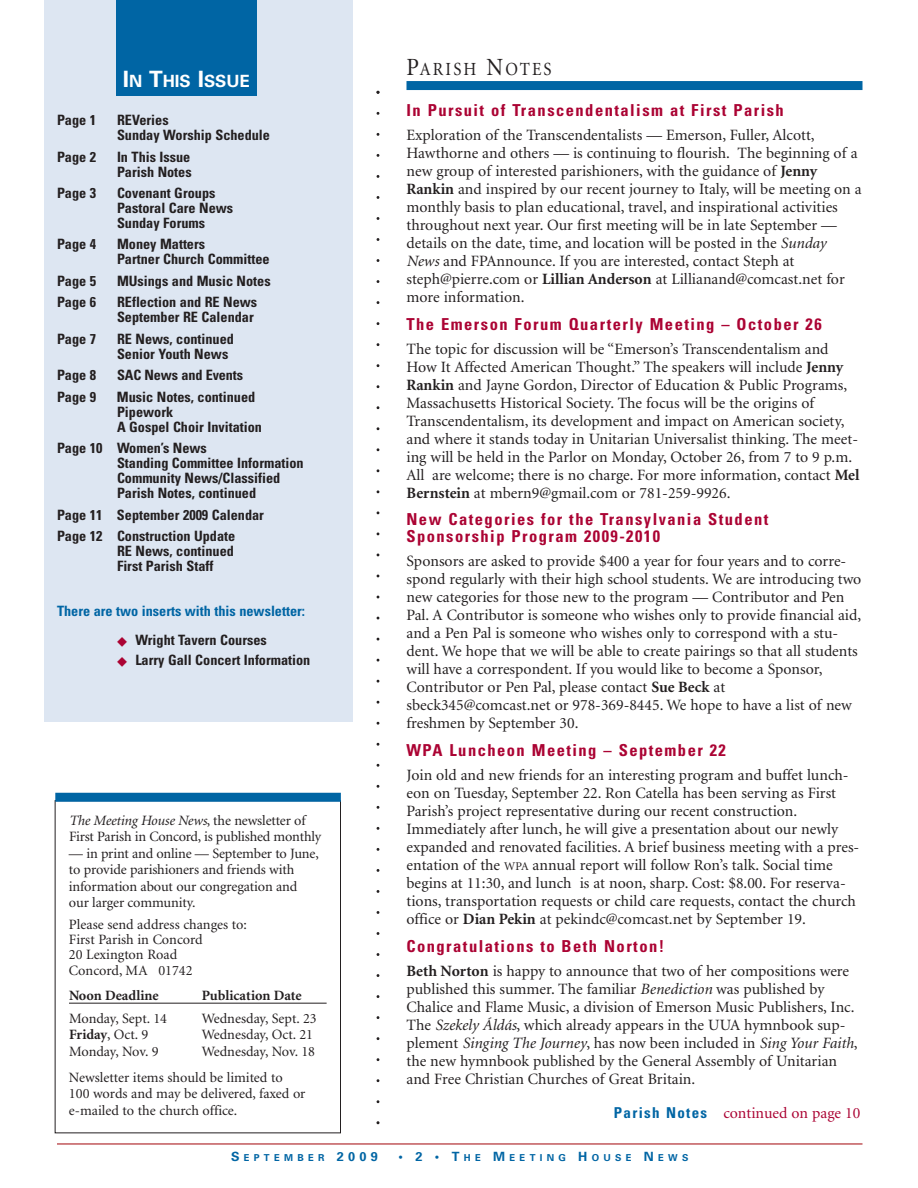
<style>
.page{position:relative;width:918px;height:1188px;background:#fff}
.page>*{position:absolute;margin:0;border:0;box-sizing:border-box;transform-origin:0 0}
.t1{font:18.6px "Minion";letter-spacing:.13em;color:#231f20;scale:.91 1}
.t2{font:700 16.8px "Univers";color:#fff}
.t3{font:700 condensed 16.5px/16.5px "Univers";letter-spacing:.09em;color:#ab0333}
.t4{font:15.75px/18px "Minion";color:#231f20}
.t5{font:15.75px "Minion";color:#ab0333}
.t6{font:700 condensed 14.25px/15px "Univers";color:#231f20}
.t7{font:14.25px/16.5px "Minion";letter-spacing:-.005em;color:#231f20}
.t8{font:700 14.25px "Minion";color:#231f20}
.t9{font:700 condensed 14.25px "Univers";color:#0065a4}
.t10{font:700 9.6px "Univers";letter-spacing:.445em;color:#0065a4}
.s1{font-size:22.5px}
.s2{color:#ab0333}
.s3{font-style:italic}
.s4{font-weight:400}
.s5{font-size:24.75px}
.s6{font-weight:700}
.s7{font-size:11.85px}
.s8{font-family:"Univers";font-weight:700;font-stretch:condensed;font-size:15px;color:#0065a4}
.s9{font-size:12.75px}
</style>
<div class="page">
<hr style="left:57px;top:1143px;width:805px;height:2px;background:#c1585c">
<div style="left:406px;top:81px;width:456px;height:9px;background:#0065a4"></div>
<div style="left:44px;top:0;width:309px;height:722px;background:#dde6f2"></div>
<svg style="left:376px;top:91px;width:4px;height:1033px"></svg>
<hr style="left:69px;top:1003px;width:258px;height:1px;background:#231f20">
<div style="left:55px;top:793px;width:286px;height:9px;background:#0065a4"></div>
<div style="left:116px;top:0;width:140px;height:96px;background:#0065a4"></div>
<p class="t2" style="left:123px;top:75px;width:129px"><span class="s1">I</span>N <span class="s1">T</span>HIS <span class="s1">I</span>SSUE</p>
<p class="t6" style="left:57px;top:114px;width:41px">Page 1</p>
<p class="t6" style="left:117px;top:114px;width:155px">REVeries<br>Sunday Worship Schedule</p>
<p class="t6" style="left:57px;top:150px;width:41px">Page 2</p>
<p class="t6" style="left:117px;top:150px;width:76px">In This Issue<br>Parish Notes</p>
<p class="t6" style="left:57px;top:187px;width:41px">Page 3</p>
<p class="t6" style="left:117px;top:187px;width:118px">Covenant Groups<br>Pastoral Care News<br>Sunday Forums</p>
<p class="t6" style="left:57px;top:238px;width:41px">Page 4</p>
<p class="t6" style="left:117px;top:238px;width:154px">Money Matters<br>Partner Church Committee</p>
<p class="t6" style="left:57px;top:275px;width:41px">Page 5</p>
<p class="t6" style="left:117px;top:275px;width:155px">MUsings and Music Notes</p>
<p class="t6" style="left:57px;top:296px;width:41px">Page 6</p>
<p class="t6" style="left:117px;top:296px;width:142px">REflection and RE News<br>September RE Calendar</p>
<p class="t6" style="left:57px;top:333px;width:41px">Page 7</p>
<p class="t6" style="left:117px;top:333px;width:119px">RE News, continued<br>Senior Youth News</p>
<p class="t6" style="left:57px;top:369px;width:41px">Page 8</p>
<p class="t6" style="left:117px;top:369px;width:128px">SAC News and Events</p>
<p class="t6" style="left:57px;top:390px;width:41px">Page 9</p>
<p class="t6" style="left:117px;top:390px;width:147px">Music Notes, continued<br>Pipework<br>A Gospel Choir Invitation</p>
<p class="t6" style="left:117px;top:442px;width:188px;text-indent:-60px">Page 10 Women’s News<br>Standing Committee Information<br>Community News/Classified<br>Parish Notes, continued</p>
<p class="t6" style="left:57px;top:505px;width:209px;line-height:21.5px">Page 11 September 2009 Calendar<br>Page 12 Construction Update</p>
<p class="t6" style="left:117px;top:545px;width:119px">RE News, continued<br>First Parish Staff</p>
<p class="t9" style="left:57px;top:606px;width:250px">There are two inserts with this newsletter:</p>
<p class="t6" style="left:117px;top:634px;width:151px"><span class="s2">◆</span> Wright Tavern Courses</p>
<p class="t6" style="left:117px;top:654px;width:195px"><span class="s2">◆</span> Larry Gall Concert Information</p>
<p class="t7" style="left:69px;top:813px;width:254px"><span class="s3">The Meeting House News</span>, the newsletter of<br>First Parish in Concord, is published monthly</p>
<p class="t7" style="left:69px;top:846px;width:251px">— in print and online — September to June, to provide parishioners and friends with information about our congregation and our larger community.</p>
<p class="t7" style="left:69px;top:918px;width:179px;line-height:15px">Please send address changes to:<br>First Parish in Concord<br>20 Lexington Road</p>
<p class="t7" style="left:69px;top:963px;width:125px">Concord, MA 01742</p>
<p class="t8" style="left:69px;top:989px;width:91px">Noon Deadline</p>
<p class="t8" style="left:202px;top:989px;width:101px">Publication Date</p>
<p class="t7" style="left:69px;top:1011px;width:100px">Monday, Sept. 14</p>
<p class="t7" style="left:202px;top:1011px;width:116px">Wednesday, Sept. 23</p>
<p class="t8" style="left:69px;top:1029px;width:81px">Friday<span class="s4">, Oct. 9</span></p>
<p class="t7" style="left:202px;top:1027px;width:113px">Wednesday, Oct. 21</p>
<p class="t7" style="left:69px;top:1044px;width:91px">Monday, Nov. 9</p>
<p class="t7" style="left:69px;top:1039px;width:248px;line-height:26.2px;text-indent:133px">Wednesday, Nov. 18<br>Newsletter items should be limited to</p>
<p class="t7" style="left:69px;top:1087px;width:238px">100 words and may be delivered, faxed or e-mailed to the church office.</p>
<p class="t1" style="left:406px;top:61px;width:161px"><span class="s5">P</span>ARISH <span class="s5">N</span>OTES</p>
<p class="t3" style="left:406px;top:103px;width:379px">In Pursuit of Transcendentalism at First Parish</p>
<p class="t4" style="left:406px;top:128px;width:457px">Exploration of the Transcendentalists — Emerson, Fuller, Alcott, Hawthorne and others — is continuing to flourish. The beginning of a new group of interested parishioners, with the guidance of <span class="s6">Jenny Rankin</span> and inspired by our recent journey to Italy, will be meeting on a monthly basis to plan educational, travel, and inspirational activities throughout next year. Our first meeting will be in late September — details on the date, time, and location will be posted in the <span class="s3">Sunday News</span> and FPAnnounce. If you are interested, contact Steph at steph@pierre.com or <span class="s6">Lillian Anderson</span> at Lillianand@comcast.net for more information.</p>
<p class="t3" style="left:406px;top:317px;width:417px">The Emerson Forum Quarterly Meeting – October 26</p>
<p class="t4" style="left:406px;top:341px;width:454px">The topic for discussion will be “Emerson’s Transcendentalism and How It Affected American Thought.” The speakers will include <span class="s6">Jenny Rankin</span> and Jayne Gordon, Director of Education &amp; Public Programs, Massachusetts Historical Society. The focus will be the origins of Transcendentalism, its development and impact on American society, and where it stands today in Unitarian Universalist thinking. The meet&shy;ing will be held in the Parlor on Monday, October 26, from 7 to 9 p.m.<br>All are welcome; there is no charge. For more information, contact <span class="s6">Mel Bernstein</span> at mbern9@gmail.com or 781-259-9926.</p>
<p class="t3" style="left:406px;top:513px;width:363px">New Categories for the Transylvania Student<br>Sponsorship Program 2009-2010</p>
<p class="t4" style="left:406px;top:554px;width:456px">Sponsors are asked to provide $400 a year for four years and to corre&shy;spond regularly with their high school students. We are introducing two new categories for those new to the program — Contributor and Pen Pal. A Contributor is someone who wishes only to provide financial aid, and a Pen Pal is someone who wishes only to correspond with a stu&shy;dent. We hope that we will be able to create pairings so that all students will have a correspondent. If you would like to become a Sponsor, Contributor or Pen Pal, please contact <span class="s6">Sue Beck</span> at sbeck345@comcast.net or 978-369-8445. We hope to have a list of new freshmen by September 30.</p>
<p class="t3" style="left:406px;top:743px;width:321px">WPA Luncheon Meeting – September 22</p>
<p class="t4" style="left:406px;top:767px;width:454px">Join old and new friends for an interesting program and buffet lunch&shy;eon on Tuesday, September 22. Ron Catella has been serving as First Parish’s project representative during our recent construction.<br>Immediately after lunch, he will give a presentation about our newly expanded and renovated facilities. A brief business meeting with a pres&shy;entation of the <span class="s7">WPA</span> annual report will follow Ron’s talk. Social time begins at 11:30, and lunch is at noon, sharp. Cost: $8.00. For reserva&shy;tions, transportation requests or child care requests, contact the church office or <span class="s6">Dian Pekin</span> at pekindc@comcast.net by September 19.</p>
<p class="t3" style="left:406px;top:939px;width:259px">Congratulations to Beth Norton!</p>
<p class="t4" style="left:406px;top:963px;width:453px"><span class="s6">Beth Norton</span> is happy to announce that two of her compositions were published this summer. The familiar <span class="s3">Benediction</span> was published by Chalice and Flame Music, a division of Emerson Music Publishers, Inc.<br>The <span class="s3">Szekely Áldás</span>, which already appears in the UUA hymnbook sup&shy;plement <span class="s3">Singing The Journey</span>, has now been included in <span class="s3">Sing Your Faith</span>, the new hymnbook published by the General Assembly of Unitarian and Free Christian Churches of Great Britain.</p>
<p class="t5" style="left:614px;top:1107px;width:248px"><span class="s8">Parish Notes</span> continued on page 10</p>
<p class="t10" style="left:231px;top:1154px;width:149px"><span class="s9">S</span>EPTEMBER <span class="s9">2009</span></p>
<p class="t10" style="left:399px;top:1154px;width:291px"><span class="s9">• 2 • T</span>HE <span class="s9">M</span>EETING <span class="s9">H</span>OUSE <span class="s9">N</span>EWS</p>
</div>
